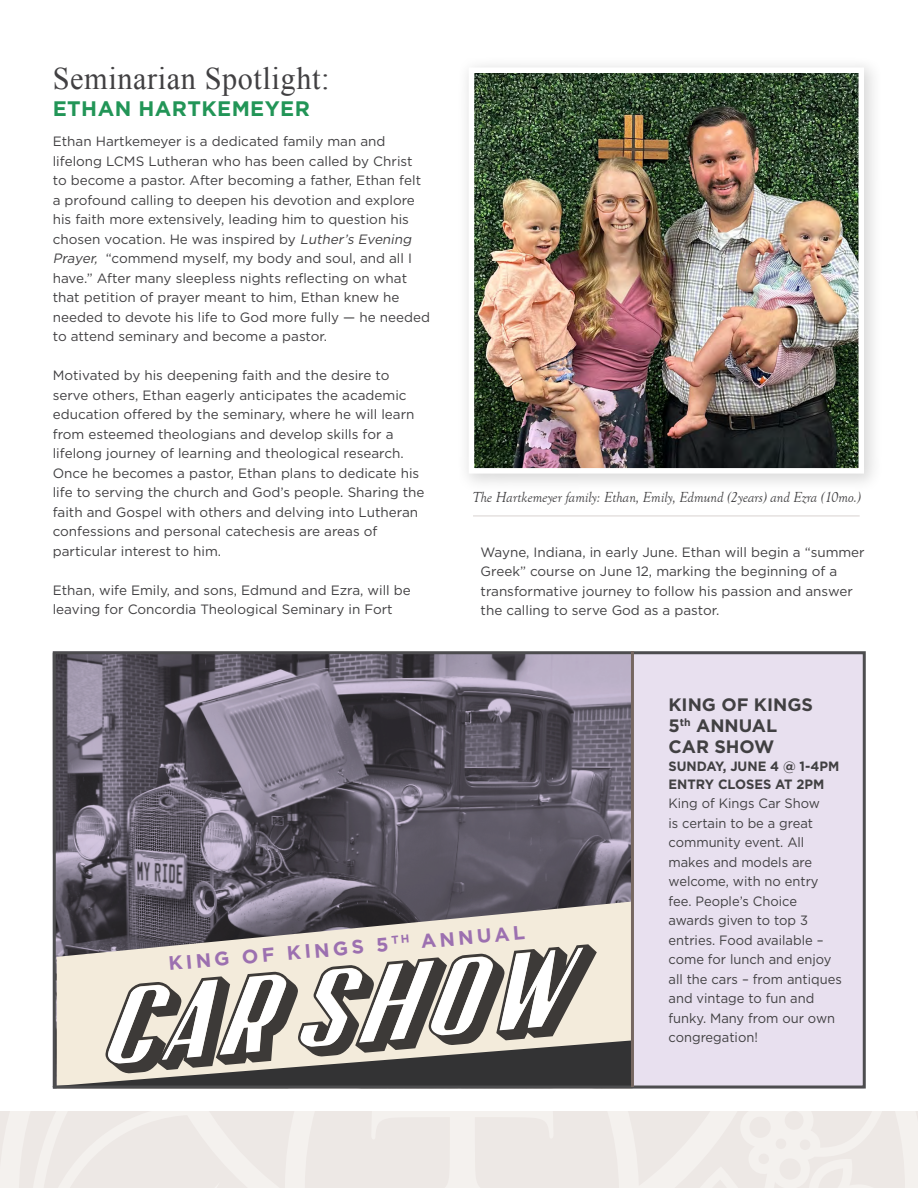
<style>
.page{position:relative;width:918px;height:1188px;background:#fff}
.page>*{position:absolute;margin:0;border:0;box-sizing:border-box;transform-origin:0 0}
.t1{font:93.45px "CA Spy Royal Shadow";color:#414042}
.t2{font:31.5px "Times New Roman";letter-spacing:.02em;color:#414042;scale:.96 1}
.t3{font:700 21px "Gotham";letter-spacing:.02em;color:#229557}
.t4{font:700 19.5px "Gotham";color:#9c70b0}
.t5{font:700 18px/21px "Gotham";color:#414042}
.t6{font:italic 15px "Goudy Old Style T";letter-spacing:-.01em;color:#414042;scale:.96 1}
.t7{font:13.5px/19.5px "Gotham";color:#414042}
.t8{font:13.5px/19.5px "Gotham";color:#414042;scale:.96 1}
.t9{font:700 13.5px/18px "Gotham";color:#414042;scale:.96 1}
.s1{font-style:italic}
</style>
<div class="page">
<div style="left:634px;top:655px;width:228px;height:430px;background:#e8e0ef"></div>
<svg style="left:0;top:1111px;width:918px;height:77px;background:#efeae7"></svg>
<div style="left:456px;top:55px;width:428px;height:438px;background:#000;opacity:.15"></div>
<img style="left:475px;top:74px;width:383px;height:394px">
<div style="left:469px;top:68px;width:395px;height:406px;border:5px solid #fff"></div>
<img style="left:57px;top:655px;width:574px;height:246px">
<svg style="left:57px;top:901px;width:574px;height:139px;background:#d2cac0"></svg>
<svg style="left:57px;top:1040px;width:574px;height:45px;background:#96928a"></svg>
<div style="left:53px;top:651px;width:813px;height:438px;border:3px solid #4d4d4f"></div>
<hr style="left:473px;top:516px;width:387px;height:1px;background:#d8d2d0">
<hr style="left:631px;top:651px;width:3px;height:436px;background:#766761">
<h2 class="t2" style="left:53px;top:58px;width:290px">Seminarian Spotlight:</h2>
<h3 class="t3" style="left:53px;top:95px;width:259px">ETHAN HARTKEMEYER</h3>
<p class="t7" style="left:53px;top:132px;width:379px">Ethan Hartkemeyer is a dedicated family man and lifelong LCMS Lutheran who has been called by Christ<br>to become a pastor. After becoming a father, Ethan felt a profound calling to deepen his devotion and explore his faith more extensively, leading him to question his chosen vocation. He was inspired by <span class="s1">Luther’s Evening Prayer,</span> “commend myself, my body and soul, and all I have.” After many sleepless nights reflecting on what that petition of prayer meant to him, Ethan knew he needed to devote his life to God more fully — he needed to attend seminary and become a pastor.</p>
<p class="t7" style="left:53px;top:366px;width:373px">Motivated by his deepening faith and the desire to serve others, Ethan eagerly anticipates the academic education offered by the seminary, where he will learn from esteemed theologians and develop skills for a lifelong journey of learning and theological research.<br>Once he becomes a pastor, Ethan plans to dedicate his life to serving the church and God’s people. Sharing the faith and Gospel with others and delving into Lutheran confessions and personal catechesis are areas of particular interest to him.</p>
<p class="t7" style="left:53px;top:580px;width:360px">Ethan, wife Emily, and sons, Edmund and Ezra, will be leaving for Concordia Theological Seminary in Fort</p>
<p class="t6" style="left:472px;top:489px;width:408px">The Hartkemeyer family: Ethan, Emily, Edmund (2years) and Ezra (10mo.)</p>
<p class="t7" style="left:481px;top:542px;width:386px">Wayne, Indiana, in early June. Ethan will begin a “summer Greek” course on June 12, marking the beginning of a transformative journey to follow his passion and answer the calling to serve God as a pastor.</p>
<h3 class="t4" style="left:167px;top:951px;width:359px;rotate:-5deg">KING OF KINGS 5 <sup>TH</sup> ANNUAL</h3>
<h1 class="t1" style="left:81px;top:959px;width:476px;rotate:-5deg">CAR SHOW</h1>
<h3 class="t5" style="left:669px;top:694px;width:146px">KING OF KINGS<br>5<sup>th</sup> ANNUAL<br>CAR SHOW</h3>
<p class="t9" style="left:669px;top:757px;width:179px">SUNDAY, JUNE 4 @ 1-4PM<br>ENTRY CLOSES AT 2PM</p>
<p class="t8" style="left:669px;top:793px;width:182px">King of Kings Car Show<br>is certain to be a great community event. All makes and models are welcome, with no entry fee. People’s Choice awards given to top 3 entries. Food available – come for lunch and enjoy all the cars – from antiques and vintage to fun and funky. Many from our own congregation!</p>
</div>
